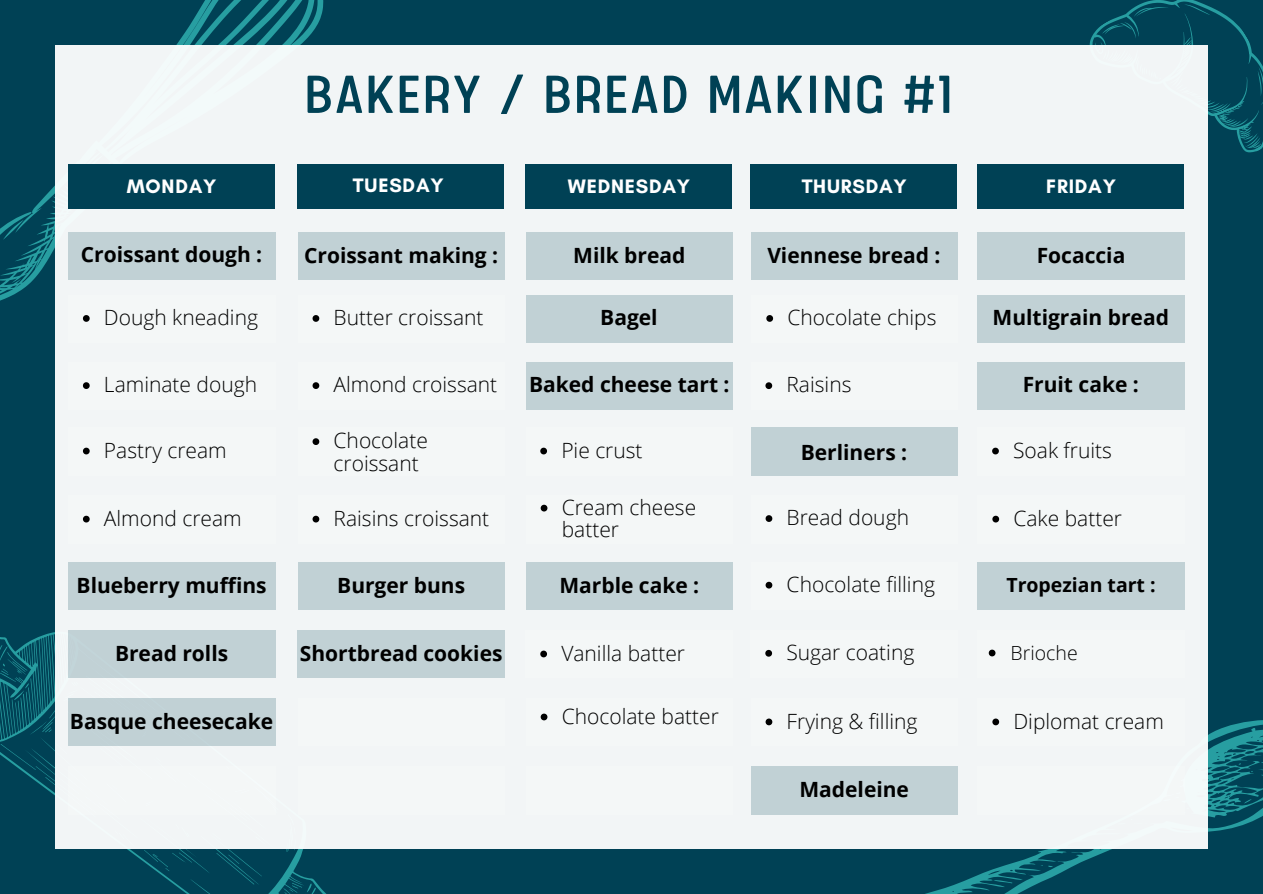
<style>
.page{position:relative;width:1263px;height:894px;background:#fff}
.page>*{position:absolute;margin:0;border:0;box-sizing:border-box;transform-origin:0 0}
.t1{font:54.75px "SUKSA";color:#004155}
.t2{font:300 21px/22.5px "Open Sans";color:#000}
.t3{font:700 21px "Open Sans";color:#000}
.t4{font:700 19.8px "Glacial Indifference";letter-spacing:.04em;color:#fff}
.t5{font:700 19.5px "Open Sans";color:#000}
.t6{font:300 19.5px "Open Sans";color:#000}
</style>
<div class="page">
<div style="left:0;top:0;width:1263px;height:893px;background:#004155"></div>
<svg style="left:0;top:0;width:323px;height:301px"></svg>
<svg style="left:0;top:632px;width:377px;height:261px"></svg>
<svg style="left:864px;top:720px;width:399px;height:173px"></svg>
<svg style="left:1208px;top:725px;width:55px;height:92px"></svg>
<svg style="left:1090px;top:0;width:173px;height:152px"></svg>
<div style="left:55px;top:46px;width:1153px;height:801px;background:#f2f5f6"></div>
<div style="left:68px;top:165px;width:207px;height:44px;background:#004155"></div>
<div style="left:68px;top:232px;width:207px;height:48px;background:#c1d1d5"></div>
<div style="left:298px;top:165px;width:206px;height:44px;background:#004155"></div>
<div style="left:526px;top:165px;width:206px;height:44px;background:#004155"></div>
<div style="left:751px;top:165px;width:206px;height:44px;background:#004155"></div>
<div style="left:977px;top:165px;width:207px;height:44px;background:#004155"></div>
<div style="left:68px;top:562px;width:207px;height:47px;background:#c1d1d5"></div>
<div style="left:68px;top:630px;width:207px;height:47px;background:#c1d1d5"></div>
<div style="left:68px;top:698px;width:207px;height:47px;background:#c1d1d5"></div>
<div style="left:298px;top:232px;width:207px;height:48px;background:#c1d1d5"></div>
<div style="left:298px;top:562px;width:207px;height:47px;background:#c1d1d5"></div>
<div style="left:298px;top:630px;width:207px;height:47px;background:#c1d1d5"></div>
<div style="left:526px;top:232px;width:207px;height:48px;background:#c1d1d5"></div>
<div style="left:526px;top:295px;width:207px;height:47px;background:#c1d1d5"></div>
<div style="left:526px;top:362px;width:207px;height:47px;background:#c1d1d5"></div>
<div style="left:526px;top:562px;width:207px;height:47px;background:#c1d1d5"></div>
<div style="left:751px;top:232px;width:207px;height:48px;background:#c1d1d5"></div>
<div style="left:751px;top:427px;width:207px;height:48px;background:#c1d1d5"></div>
<div style="left:751px;top:766px;width:207px;height:47px;background:#c1d1d5"></div>
<div style="left:978px;top:232px;width:207px;height:48px;background:#c1d1d5"></div>
<div style="left:978px;top:295px;width:207px;height:47px;background:#c1d1d5"></div>
<div style="left:978px;top:362px;width:207px;height:47px;background:#c1d1d5"></div>
<div style="left:978px;top:562px;width:207px;height:47px;background:#c1d1d5"></div>
<svg style="left:83px;top:315px;width:7px;height:7px"></svg>
<svg style="left:83px;top:382px;width:7px;height:7px"></svg>
<svg style="left:83px;top:447px;width:7px;height:7px"></svg>
<svg style="left:83px;top:515px;width:7px;height:7px"></svg>
<svg style="left:313px;top:315px;width:6px;height:7px"></svg>
<svg style="left:313px;top:382px;width:6px;height:7px"></svg>
<svg style="left:313px;top:438px;width:6px;height:7px"></svg>
<svg style="left:313px;top:515px;width:6px;height:7px"></svg>
<svg style="left:540px;top:447px;width:7px;height:7px"></svg>
<svg style="left:541px;top:504px;width:6px;height:7px"></svg>
<svg style="left:540px;top:650px;width:7px;height:7px"></svg>
<svg style="left:541px;top:713px;width:6px;height:7px"></svg>
<svg style="left:766px;top:515px;width:6px;height:7px"></svg>
<svg style="left:766px;top:581px;width:6px;height:7px"></svg>
<svg style="left:765px;top:649px;width:7px;height:7px"></svg>
<svg style="left:766px;top:718px;width:6px;height:7px"></svg>
<svg style="left:992px;top:447px;width:7px;height:7px"></svg>
<svg style="left:992px;top:515px;width:7px;height:7px"></svg>
<svg style="left:989px;top:649px;width:6px;height:7px"></svg>
<svg style="left:992px;top:718px;width:7px;height:7px"></svg>
<svg style="left:766px;top:315px;width:7px;height:7px"></svg>
<svg style="left:765px;top:382px;width:7px;height:7px"></svg>
<h1 class="t1" style="left:303px;top:57px;width:652px">BAKERY / BREAD MAKING #1</h1>
<p class="t4" style="left:127px;top:173px;width:91px">MONDAY</p>
<p class="t4" style="left:353px;top:173px;width:92px">TUESDAY</p>
<p class="t4" style="left:568px;top:173px;width:124px">WEDNESDAY</p>
<p class="t4" style="left:802px;top:173px;width:107px">THURSDAY</p>
<p class="t4" style="left:1046px;top:173px;width:71px">FRIDAY</p>
<p class="t3" style="left:81px;top:239px;width:183px">Croissant dough :</p>
<p class="t3" style="left:304px;top:240px;width:195px">Croissant making :</p>
<p class="t3" style="left:573px;top:240px;width:114px">Milk bread</p>
<p class="t3" style="left:767px;top:240px;width:175px">Viennese bread :</p>
<p class="t3" style="left:1037px;top:240px;width:90px">Focaccia</p>
<p class="t2" style="left:104px;top:306px;width:156px">Dough kneading</p>
<p class="t2" style="left:334px;top:306px;width:151px">Butter croissant</p>
<p class="t3" style="left:600px;top:302px;width:59px">Bagel</p>
<p class="t2" style="left:787px;top:306px;width:151px">Chocolate chips</p>
<p class="t3" style="left:993px;top:302px;width:178px">Multigrain bread</p>
<p class="t2" style="left:104px;top:373px;width:155px">Laminate dough</p>
<p class="t2" style="left:104px;top:438px;width:124px">Pastry cream</p>
<p class="t2" style="left:104px;top:506px;width:139px">Almond cream</p>
<p class="t3" style="left:77px;top:570px;width:192px">Blueberry muffins</p>
<p class="t2" style="left:334px;top:373px;width:165px">Almond croissant</p>
<p class="t2" style="left:334px;top:429px;width:96px">Chocolate croissant</p>
<p class="t2" style="left:334px;top:506px;width:157px">Raisins croissant</p>
<p class="t3" style="left:337px;top:570px;width:129px">Burger buns</p>
<p class="t3" style="left:529px;top:370px;width:202px">Baked cheese tart :</p>
<p class="t2" style="left:561px;top:438px;width:83px">Pie crust</p>
<p class="t2" style="left:562px;top:495px;width:136px">Cream cheese batter</p>
<p class="t3" style="left:559px;top:570px;width:141px">Marble cake :</p>
<p class="t2" style="left:786px;top:373px;width:67px">Raisins</p>
<p class="t3" style="left:801px;top:437px;width:108px">Berliners :</p>
<p class="t2" style="left:787px;top:505px;width:124px">Bread dough</p>
<p class="t2" style="left:787px;top:572px;width:150px">Chocolate filling</p>
<p class="t3" style="left:1023px;top:370px;width:118px">Fruit cake :</p>
<p class="t2" style="left:1013px;top:438px;width:100px">Soak fruits</p>
<p class="t2" style="left:1013px;top:506px;width:110px">Cake batter</p>
<p class="t5" style="left:1006px;top:570px;width:151px">Tropezian tart :</p>
<p class="t3" style="left:115px;top:638px;width:115px">Bread rolls</p>
<p class="t3" style="left:300px;top:638px;width:204px">Shortbread cookies</p>
<p class="t2" style="left:561px;top:641px;width:125px">Vanilla batter</p>
<p class="t2" style="left:786px;top:640px;width:130px">Sugar coating</p>
<p class="t6" style="left:1011px;top:639px;width:69px">Brioche</p>
<p class="t3" style="left:70px;top:706px;width:205px">Basque cheesecake</p>
<p class="t2" style="left:562px;top:704px;width:159px">Chocolate batter</p>
<p class="t2" style="left:787px;top:709px;width:132px">Frying &amp; filling</p>
<p class="t2" style="left:1013px;top:709px;width:152px">Diplomat cream</p>
<p class="t3" style="left:799px;top:774px;width:111px">Madeleine</p>
</div>
